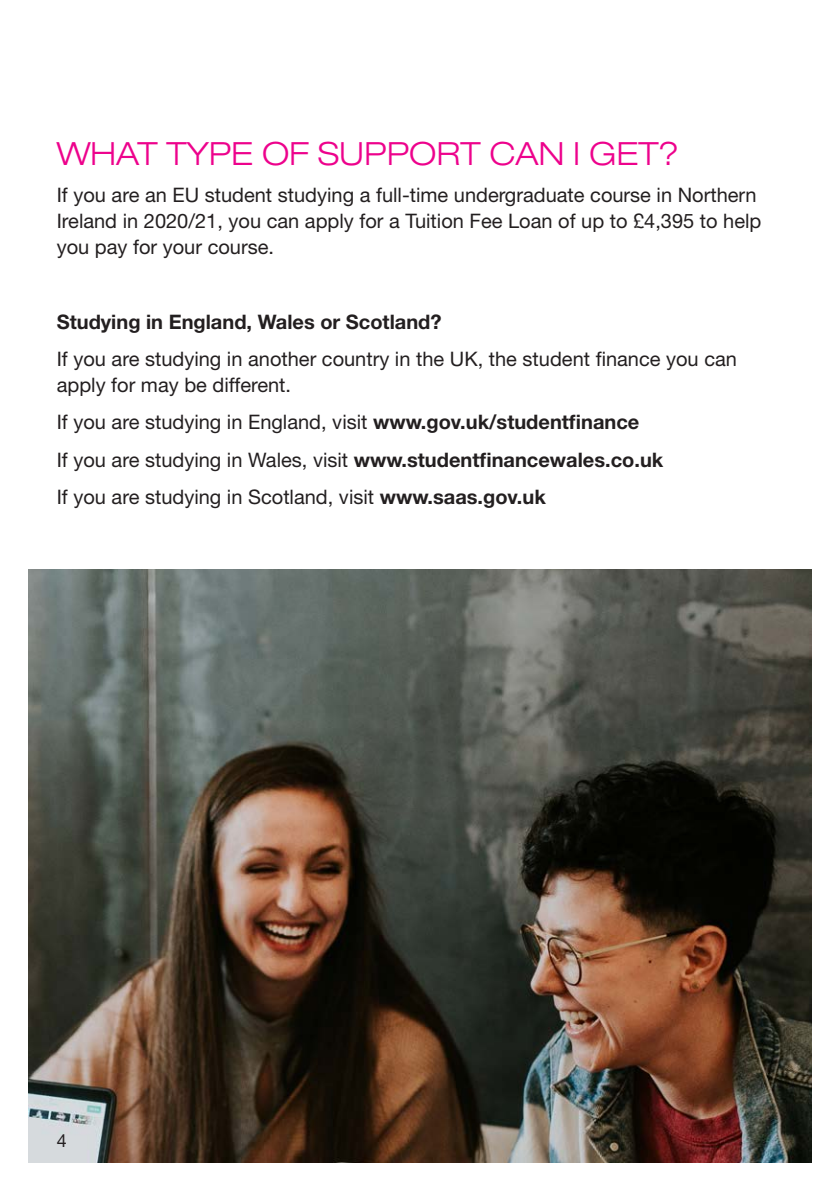
<style>
.page{position:relative;width:840px;height:1191px;background:#fff}
.page>*{position:absolute;margin:0;border:0;box-sizing:border-box;transform-origin:0 0}
.t1{font:300 expanded 32px "Helvetica Neue LT Std";color:#ed028c}
.t2{font:20px/26px "Helvetica Neue LT Std";color:#231f20}
.t3{font:700 20px "Helvetica Neue LT Std";color:#231f20}
.t4{font:18px "Helvetica Neue LT Std";color:#231f20}
.s1{font-weight:700}
</style>
<div class="page">
<img style="left:28px;top:569px;width:783px;height:593px">
<p class="t1" style="left:57px;top:134px;width:623px">WHAT TYPE OF SUPPORT CAN I GET?</p>
<p class="t2" style="left:57px;top:182px;width:705px">If you are an EU student studying a full-time undergraduate course in Northern<br>Ireland in 2020/21, you can apply for a Tuition Fee Loan of up to £4,395 to help you pay for your course.</p>
<p class="t3" style="left:57px;top:309px;width:386px">Studying in England, Wales or Scotland?</p>
<p class="t2" style="left:57px;top:346px;width:681px">If you are studying in another country in the UK, the student finance you can apply for may be different.</p>
<p class="t2" style="left:57px;top:409px;width:583px">If you are studying in England, visit <span class="s1">www.gov.uk/studentfinance</span></p>
<p class="t2" style="left:57px;top:446px;width:607px">If you are studying in Wales, visit <span class="s1">www.studentfinancewales.co.uk</span></p>
<p class="t2" style="left:57px;top:484px;width:490px">If you are studying in Scotland, visit <span class="s1">www.saas.gov.uk</span></p>
<p class="t4" style="left:57px;top:1130px;width:12px">4</p>
</div>
